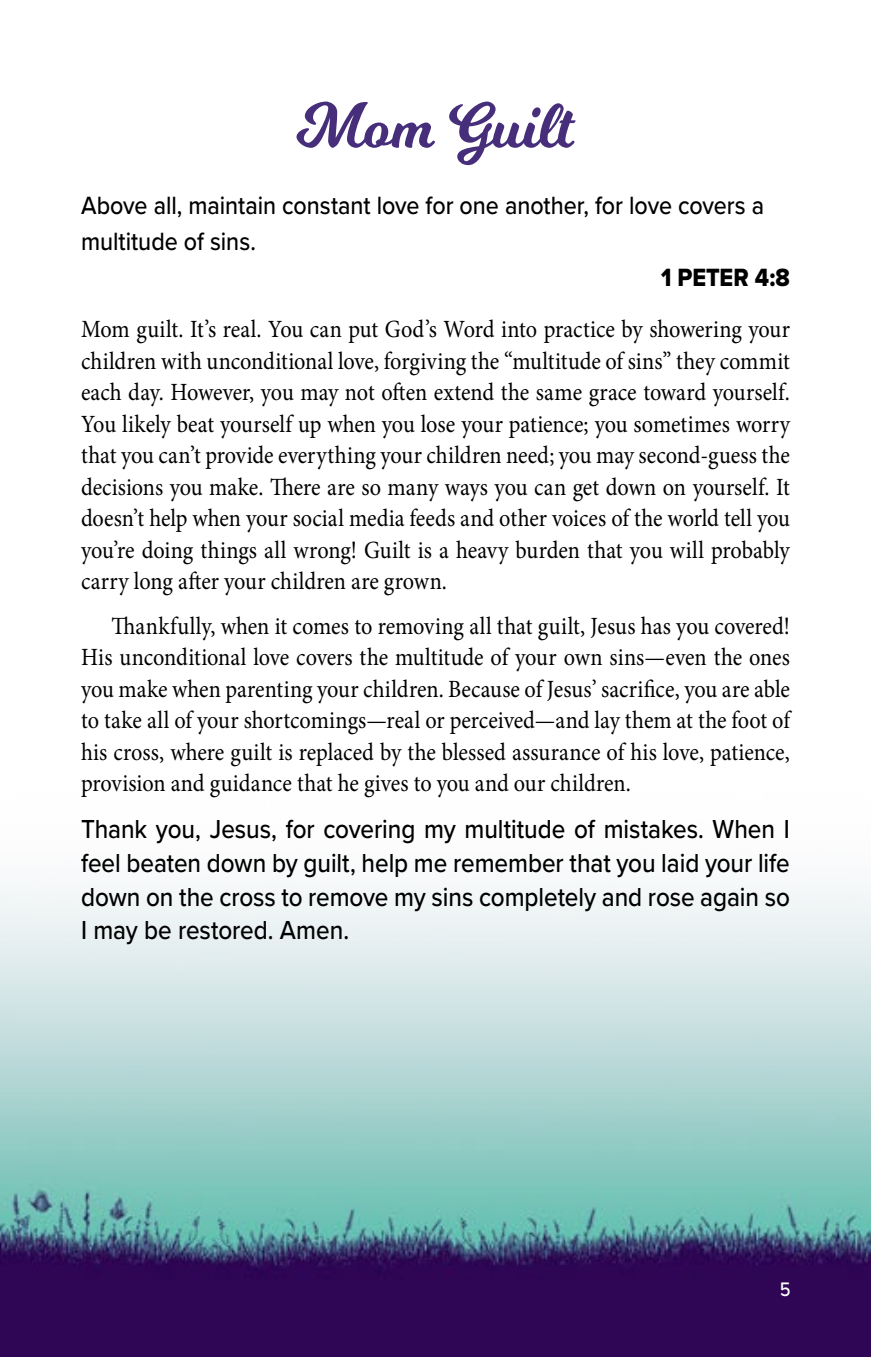
<style>
.page{position:relative;width:871px;height:1357px;background:#fff}
.page>*{position:absolute;margin:0;border:0;box-sizing:border-box;transform-origin:0 0}
.t1{font:63px "Milkshake";color:#462e7b}
.t2{font:500 27px/33.8px "Proxima Nova";letter-spacing:-.005em;color:#000;text-align:justify;scale:.9 1}
.t3{font:500 25.88px/36px "Proxima Nova";color:#000;scale:.9 1}
.t4{font:25.88px "Proxima Nova Extrabld";letter-spacing:-.005em;color:#000;scale:.9 1}
.t5{font:24.75px/31.5px "Minion Pro";letter-spacing:-.005em;color:#000;text-align:justify;scale:.9 1}
.t6{font:500 20.25px "Proxima Nova";color:#fff;scale:.9 1}
</style>
<div class="page">
<img style="left:0;top:887px;width:871px;height:470px">
<h1 class="t1" style="left:296px;top:81px;width:279px">Mom Guilt</h1>
<p class="t3" style="left:81px;top:186px;width:760px">Above all, maintain constant love for one another, for love covers a multitude of sins.</p>
<p class="t4" style="left:661px;top:258px;width:144px">1 PETER 4:8</p>
<p class="t5" style="left:81px;top:314px;width:789px">Mom guilt. It’s real. You can put God’s Word into practice by showering your children with unconditional love, forgiving the “multitude of sins” they commit each day. However, you may not often extend the same grace toward yourself.<br>You likely beat yourself up when you lose your patience; you sometimes worry that you can’t provide everything your children need; you may second-guess the decisions you make. There are so many ways you can get down on yourself. It doesn’t help when your social media feeds and other voices of the world tell you you’re doing things all wrong! Guilt is a heavy burden that you will probably carry long after your children are grown.</p>
<p class="t5" style="left:81px;top:610px;width:789px;text-indent:30px">Thankfully, when it comes to removing all that guilt, Jesus has you covered!<br>His unconditional love covers the multitude of your own sins—even the ones you make when parenting your children. Because of Jesus’ sacrifice, you are able to take all of your shortcomings—real or perceived—and lay them at the foot of his cross, where guilt is replaced by the blessed assurance of his love, patience, provision and guidance that he gives to you and our children.</p>
<p class="t2" style="left:81px;top:811px;width:789px">Thank you, Jesus, for covering my multitude of mistakes. When I feel beaten down by guilt, help me remember that you laid your life down on the cross to remove my sins completely and rose again so I may be restored. Amen.</p>
<p class="t6" style="left:780px;top:1274px;width:14px">5</p>
</div>
